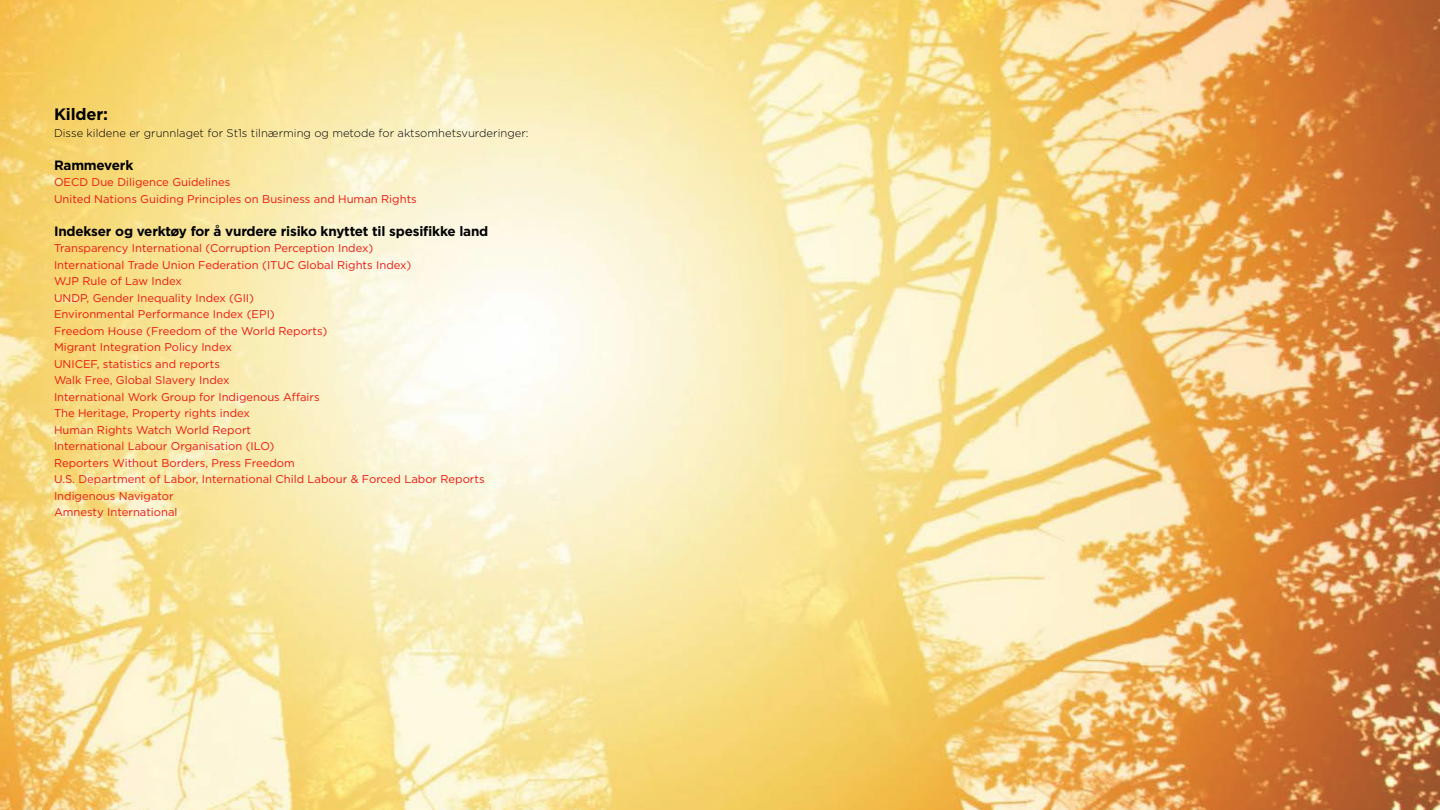
<style>
.page{position:relative;width:1440px;height:810px;background:#fff}
.page>*{position:absolute;margin:0;border:0;box-sizing:border-box;transform-origin:0 0}
.t1{font:700 16.5px "Gotham";letter-spacing:-.01em;color:#000}
.t2{font:700 13.5px "Gotham";letter-spacing:-.015em;color:#000}
.Body{font:11.25px "Gotham";color:#eb160e}
.Body-2{font:300 11.25px "Gotham";color:#000}
</style>
<div class="page">
<img style="left:0;top:0;width:1440px;height:810px">
<h2 class="t1" style="left:54px;top:103px;width:56px">Kilder:</h2>
<p class="Body-2" style="left:54px;top:125px;width:476px">Disse kildene er grunnlaget for St1s tilnærming og metode for aktsomhetsvurderinger:</p>
<h3 class="t2" style="left:54px;top:156px;width:81px">Rammeverk</h3>
<p class="Body" style="left:54px;top:175px;width:178px">OECD Due Diligence Guidelines</p>
<p class="Body" style="left:54px;top:191px;width:364px">United Nations Guiding Principles on Business and Human Rights</p>
<h3 class="t2" style="left:54px;top:222px;width:436px">Indekser og verktøy for å vurdere risiko knyttet til spesifikke land</h3>
<p class="Body" style="left:54px;top:241px;width:321px">Transparency International (Corruption Perception Index)</p>
<p class="Body" style="left:54px;top:257px;width:359px">International Trade Union Federation (ITUC Global Rights Index)</p>
<p class="Body" style="left:54px;top:274px;width:129px">WJP Rule of Law Index</p>
<p class="Body" style="left:54px;top:290px;width:202px">UNDP, Gender Inequality Index (GII)</p>
<p class="Body" style="left:54px;top:307px;width:222px">Environmental Performance Index (EPI)</p>
<p class="Body" style="left:54px;top:323px;width:275px">Freedom House (Freedom of the World Reports)</p>
<p class="Body" style="left:54px;top:340px;width:179px">Migrant Integration Policy Index</p>
<p class="Body" style="left:54px;top:356px;width:168px">UNICEF, statistics and reports</p>
<p class="Body" style="left:54px;top:373px;width:177px">Walk Free, Global Slavery Index</p>
<p class="Body" style="left:54px;top:389px;width:267px">International Work Group for Indigenous Affairs</p>
<p class="Body" style="left:54px;top:406px;width:197px">The Heritage, Property rights index</p>
<p class="Body" style="left:54px;top:422px;width:199px">Human Rights Watch World Report</p>
<p class="Body" style="left:54px;top:439px;width:222px">International Labour Organisation (ILO)</p>
<p class="Body" style="left:54px;top:455px;width:242px">Reporters Without Borders, Press Freedom</p>
<p class="Body" style="left:54px;top:472px;width:432px">U.S. Department of Labor, International Child Labour &amp; Forced Labor Reports</p>
<p class="Body" style="left:54px;top:488px;width:121px">Indigenous Navigator</p>
<p class="Body" style="left:54px;top:505px;width:125px">Amnesty International</p>
</div>
